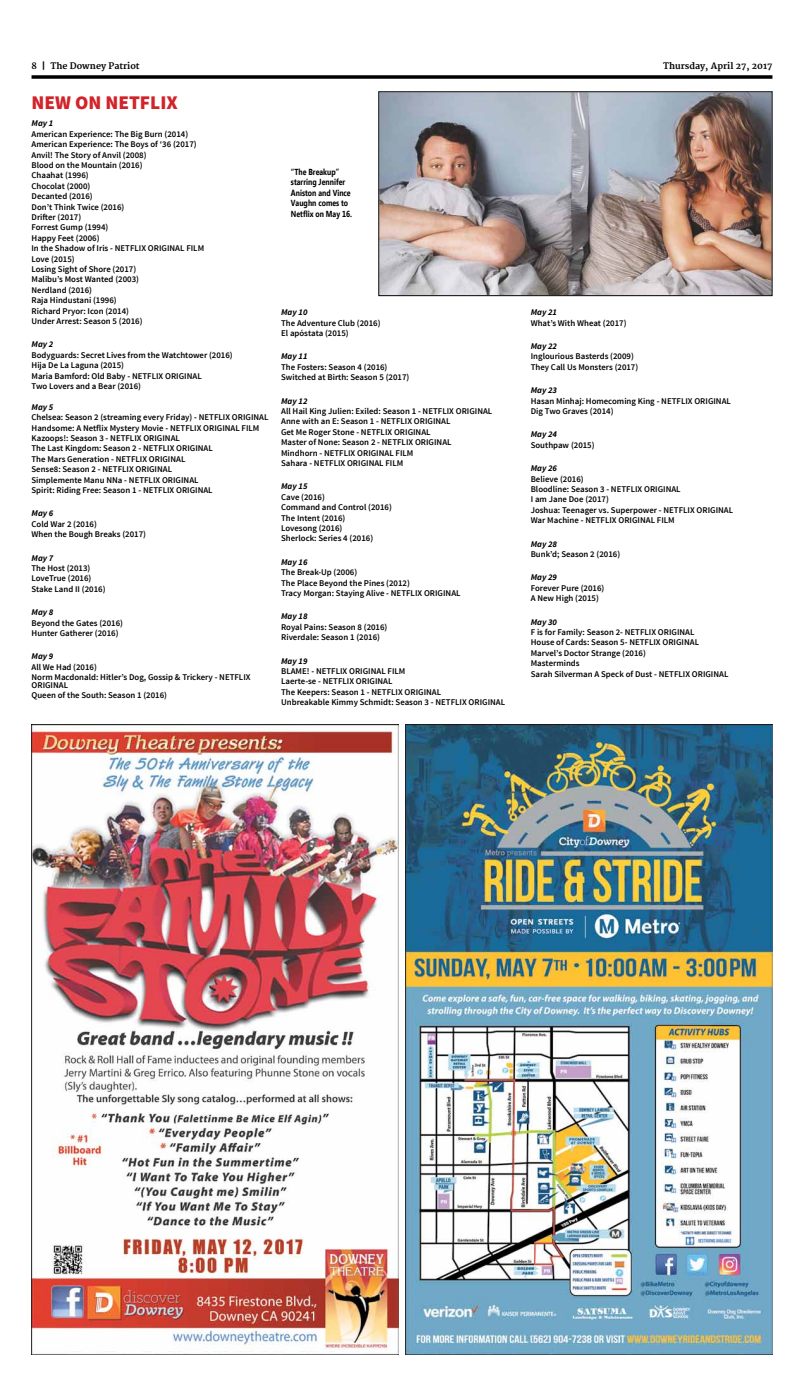
<style>
.page{position:relative;width:804px;height:1386px;background:#fff}
.page>*{position:absolute;margin:0;border:0;box-sizing:border-box;transform-origin:0 0}
.t1{font:900 19.25px "Source Sans Pro";color:#d2232a}
.t2{font:600 8.75px/10.4px "Source Sans Pro";color:#000}
.t3{font:700 8.75px/10.5px "Ebrima";color:#000;scale:.8 1}
.t4{font:700 8.75px "Merriweather";color:#000}
.s1{font-weight:700;font-style:italic}
</style>
<div class="page">
<svg style="left:32px;top:75px;width:740px;height:4px;background:#1f1f1f"></svg>
<img style="left:32px;top:724px;width:366px;height:630px">
<img style="left:406px;top:724px;width:366px;height:630px">
<img style="left:380px;top:93px;width:390px;height:201px">
<div style="left:378px;top:91px;width:394px;height:205px;border:1px solid #000"></div>
<p class="t4" style="left:32px;top:61px;width:110px">8 | The Downey Patriot</p>
<p class="t4" style="left:663px;top:61px;width:111px">Thursday, April 27, 2017</p>
<p class="t1" style="left:32px;top:90px;width:148px">NEW ON NETFLIX</p>
<p class="t2" style="left:32px;top:119px;width:174px"><span class="s1">May 1<br></span>American Experience: The Big Burn (2014)<br>American Experience: The Boys of ‘36 (2017)<br>Anvil! The Story of Anvil (2008)<br>Blood on the Mountain (2016)<br>Chaahat (1996)<br>Chocolat (2000)<br>Decanted (2016)<br>Don’t Think Twice (2016)<br>Drifter (2017)<br>Forrest Gump (1994)<br>Happy Feet (2006)<br>In the Shadow of Iris - NETFLIX ORIGINAL FILM<br>Love (2015)<br>Losing Sight of Shore (2017)<br>Malibu’s Most Wanted (2003)<br>Nerdland (2016)<br>Raja Hindustani (1996)<br>Richard Pryor: Icon (2014)<br>Under Arrest: Season 5 (2016)</p>
<p class="t2" style="left:32px;top:340px;width:203px"><span class="s1">May 2<br></span>Bodyguards: Secret Lives from the Watchtower (2016)<br>Hija De La Laguna (2015)<br>Maria Bamford: Old Baby - NETFLIX ORIGINAL<br>Two Lovers and a Bear (2016)</p>
<p class="t2" style="left:32px;top:402px;width:238px"><span class="s1">May 5<br></span>Chelsea: Season 2 (streaming every Friday) - NETFLIX ORIGINAL Handsome: A Netflix Mystery Movie - NETFLIX ORIGINAL FILM Kazoops!: Season 3 - NETFLIX ORIGINAL<br>The Last Kingdom: Season 2 - NETFLIX ORIGINAL<br>The Mars Generation - NETFLIX ORIGINAL<br>Sense8: Season 2 - NETFLIX ORIGINAL<br>Simplemente Manu NNa - NETFLIX ORIGINAL<br>Spirit: Riding Free: Season 1 - NETFLIX ORIGINAL</p>
<p class="t2" style="left:32px;top:508px;width:116px"><span class="s1">May 6<br></span>Cold War 2 (2016)<br>When the Bough Breaks (2017)</p>
<p class="t2" style="left:32px;top:553px;width:75px"><span class="s1">May 7<br></span>The Host (2013)<br>LoveTrue (2016)<br>Stake Land II (2016)</p>
<p class="t2" style="left:32px;top:607px;width:93px"><span class="s1">May 8<br></span>Beyond the Gates (2016)<br>Hunter Gatherer (2016)</p>
<p class="t2" style="left:32px;top:651px;width:220px"><span class="s1">May 9<br></span>All We Had (2016)<br>Norm Macdonald: Hitler’s Dog, Gossip &amp; Trickery - NETFLIX</p>
<p class="t2" style="left:32px;top:680px;width:137px">ORIGINAL<br>Queen of the South: Season 1 (2016)</p>
<p class="t3" style="left:291px;top:167px;width:78px">“The Breakup” starring Jennifer<br>Aniston and Vince<br>Vaughn comes to<br>Netflix on May 16.</p>
<p class="t2" style="left:281px;top:307px;width:101px"><span class="s1">May 10<br></span>The Adventure Club (2016)<br>El apóstata (2015)</p>
<p class="t2" style="left:281px;top:352px;width:130px"><span class="s1">May 11<br></span>The Fosters: Season 4 (2016)<br>Switched at Birth: Season 5 (2017)</p>
<p class="t2" style="left:281px;top:396px;width:213px"><span class="s1">May 12<br></span>All Hail King Julien: Exiled: Season 1 - NETFLIX ORIGINAL Anne with an E: Season 1 - NETFLIX ORIGINAL<br>Get Me Roger Stone - NETFLIX ORIGINAL<br>Master of None: Season 2 - NETFLIX ORIGINAL<br>Mindhorn - NETFLIX ORIGINAL FILM<br>Sahara - NETFLIX ORIGINAL FILM</p>
<p class="t2" style="left:281px;top:482px;width:112px"><span class="s1">May 15<br></span>Cave (2016)<br>Command and Control (2016)<br>The Intent (2016)<br>Lovesong (2016)<br>Sherlock: Series 4 (2016)</p>
<p class="t2" style="left:281px;top:557px;width:181px"><span class="s1">May 16<br></span>The Break-Up (2006)<br>The Place Beyond the Pines (2012)<br>Tracy Morgan: Staying Alive - NETFLIX ORIGINAL</p>
<p class="t2" style="left:281px;top:612px;width:108px"><span class="s1">May 18<br></span>Royal Pains: Season 8 (2016)<br>Riverdale: Season 1 (2016)</p>
<p class="t2" style="left:281px;top:656px;width:225px"><span class="s1">May 19<br></span>BLAME! - NETFLIX ORIGINAL FILM<br>Laerte-se - NETFLIX ORIGINAL<br>The Keepers: Season 1 - NETFLIX ORIGINAL<br>Unbreakable Kimmy Schmidt: Season 3 - NETFLIX ORIGINAL</p>
<p class="t2" style="left:530px;top:307px;width:97px"><span class="s1">May 21<br></span>What’s With Wheat (2017)</p>
<p class="t2" style="left:530px;top:341px;width:109px"><span class="s1">May 22<br></span>Inglourious Basterds (2009)<br>They Call Us Monsters (2017)</p>
<p class="t2" style="left:530px;top:385px;width:202px"><span class="s1">May 23<br></span>Hasan Minhaj: Homecoming King - NETFLIX ORIGINAL<br>Dig Two Graves (2014)</p>
<p class="t2" style="left:530px;top:430px;width:65px"><span class="s1">May 24<br></span>Southpaw (2015)</p>
<p class="t2" style="left:530px;top:463px;width:204px"><span class="s1">May 26<br></span>Believe (2016)<br>Bloodline: Season 3 - NETFLIX ORIGINAL<br>I am Jane Doe (2017)<br>Joshua: Teenager vs. Superpower - NETFLIX ORIGINAL<br>War Machine - NETFLIX ORIGINAL FILM</p>
<p class="t2" style="left:530px;top:539px;width:91px"><span class="s1">May 28<br></span>Bunk’d; Season 2 (2016)</p>
<p class="t2" style="left:530px;top:573px;width:75px"><span class="s1">May 29<br></span>Forever Pure (2016)<br>A New High (2015)</p>
<p class="t2" style="left:530px;top:617px;width:199px"><span class="s1">May 30<br></span>F is for Family: Season 2- NETFLIX ORIGINAL<br>House of Cards: Season 5- NETFLIX ORIGINAL<br>Marvel’s Doctor Strange (2016)<br>Masterminds<br>Sarah Silverman A Speck of Dust - NETFLIX ORIGINAL</p>
</div>
